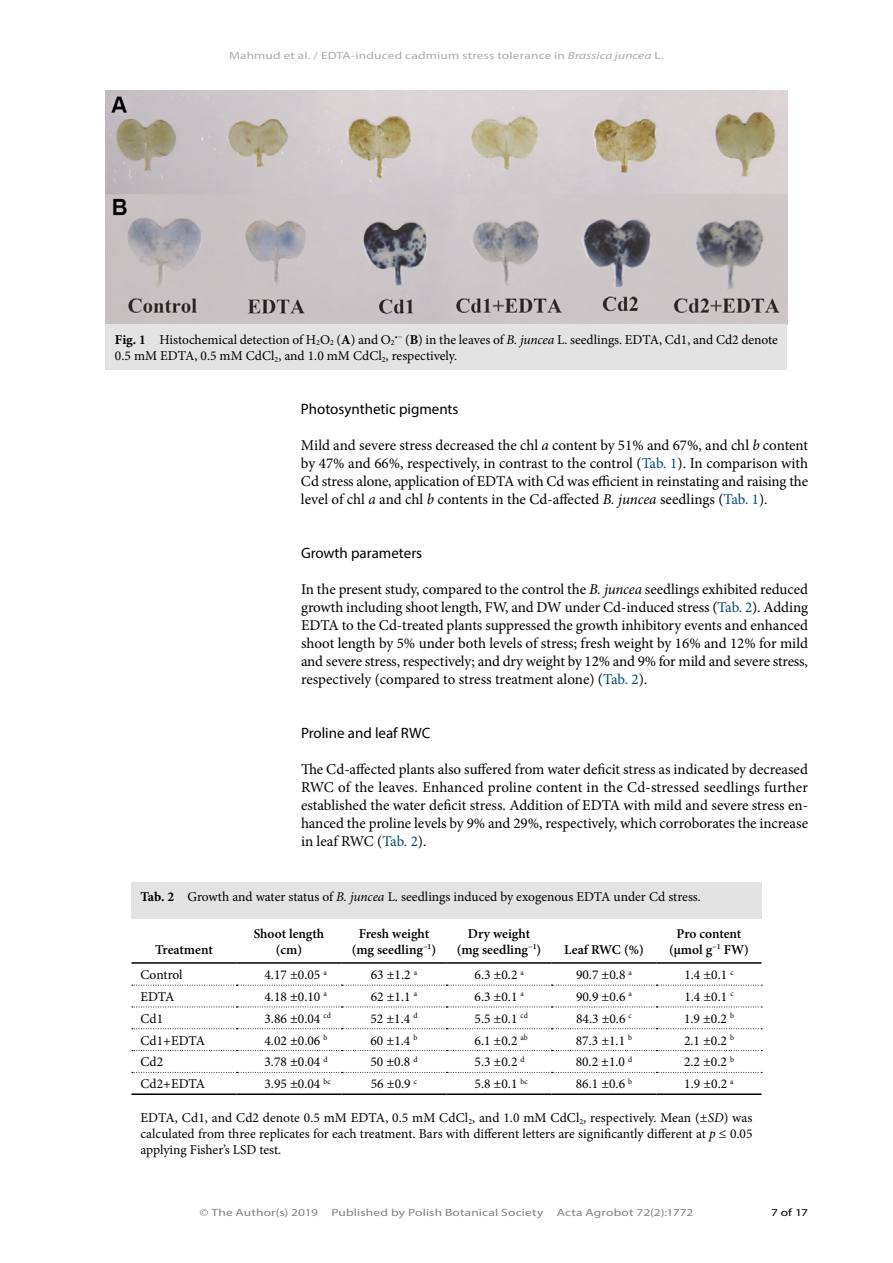
<style>
.page{position:relative;width:893px;height:1263px;background:#fff}
.page>*{position:absolute;margin:0;border:0;box-sizing:border-box;transform-origin:0 0}
.Body_text{font:15px/18px "Minion Pro";letter-spacing:-.005em;color:#000;text-align:justify}
.Subheader{font:15px "Myriad Pro";color:#000}
.Table_footer{font:13.5px/16.2px "Minion Pro";letter-spacing:-.005em;color:#000}
.Table_data___center{font:13.5px "Minion Pro";color:#000}
.Table_data___align_t{font:13.5px "Minion Pro";color:#000}
.Table_header___defau{font:600 13.5px/16.2px "Minion Pro";color:#000;text-align:center}
.Table_data___align_l{font:13.5px "Minion Pro";letter-spacing:-.005em;color:#000}
.t1{font:10.5px "Myriad Pro Regular 3";letter-spacing:.01em;color:#828282;scale:1.28 1}
.t2{font:10.5px "Myriad Pro Regular 3";letter-spacing:.01em;color:#aaa;scale:1.28 1}
.t3{font:10.5px "Myriad Pro";color:#000;scale:1.28 1}
.s1{font-family:"Myriad Pro";font-style:italic}
.s2{font-weight:700}
.s3{font-style:italic}
.s4{color:#004b6f}
</style>
<div class="page">
<img style="left:106px;top:90px;width:681px;height:234px">
<div style="left:106px;top:324px;width:681px;height:45px;background:#e2e3e2"></div>
<div style="left:131px;top:882px;width:630px;height:37px;background:#e2e3e2"></div>
<hr style="left:131px;top:962px;width:105px;height:2px;background:#000">
<hr style="left:236px;top:962px;width:105px;height:2px;background:#000">
<hr style="left:341px;top:962px;width:105px;height:2px;background:#000">
<hr style="left:446px;top:962px;width:105px;height:2px;background:#000">
<hr style="left:551px;top:962px;width:105px;height:2px;background:#000">
<hr style="left:656px;top:962px;width:105px;height:2px;background:#000">
<hr style="left:131px;top:1093px;width:105px;height:2px;background:#000">
<hr style="left:236px;top:1093px;width:105px;height:2px;background:#000">
<hr style="left:341px;top:1093px;width:105px;height:2px;background:#000">
<hr style="left:446px;top:1093px;width:105px;height:2px;background:#000">
<hr style="left:551px;top:1093px;width:105px;height:2px;background:#000">
<hr style="left:656px;top:1093px;width:105px;height:2px;background:#000">
<svg style="left:132px;top:985px;width:630px;height:1px"></svg>
<svg style="left:132px;top:1006px;width:630px;height:1px"></svg>
<svg style="left:132px;top:1028px;width:630px;height:1px"></svg>
<svg style="left:132px;top:1050px;width:630px;height:1px"></svg>
<svg style="left:132px;top:1072px;width:630px;height:1px"></svg>
<p class="t2" style="left:229px;top:49px;width:341px">Mahmud et al. / EDTA-induced cadmium stress tolerance in <span class="s1">Brassica juncea</span> L.</p>
<p class="Table_footer" style="left:115px;top:331px;width:664px"><span class="s2">Fig. 1</span> Histochemical detection of H<sub>2</sub>O<sub>2</sub> (<span class="s2">A</span>) and O<sub>2</sub><sup>•−</sup> (<span class="s2">B</span>) in the leaves of <span class="s3">B. juncea</span> L. seedlings. EDTA, Cd1, and Cd2 denote<br>0.5 mM EDTA, 0.5 mM CdCl<sub>2</sub>, and 1.0 mM CdCl<sub>2</sub>, respectively.</p>
<p class="Subheader" style="left:301px;top:400px;width:159px">Photosynthetic pigments</p>
<p class="Body_text" style="left:301px;top:436px;width:509px">Mild and severe stress decreased the chl <span class="s3">a</span> content by 51% and 67%, and chl <span class="s3">b</span> content by 47% and 66%, respectively, in contrast to the control (<span class="s4">Tab. 1</span>). In comparison with Cd stress alone, application of EDTA with Cd was efficient in reinstating and raising the level of chl <span class="s3">a</span> and chl <span class="s3">b</span> contents in the Cd-affected <span class="s3">B. juncea</span> seedlings (<span class="s4">Tab. 1</span>).</p>
<p class="Subheader" style="left:301px;top:544px;width:123px">Growth parameters</p>
<p class="Body_text" style="left:301px;top:580px;width:509px">In the present study, compared to the control the <span class="s3">B. juncea</span> seedlings exhibited reduced growth including shoot length, FW, and DW under Cd-induced stress (<span class="s4">Tab. 2</span>). Adding EDTA to the Cd-treated plants suppressed the growth inhibitory events and enhanced shoot length by 5% under both levels of stress; fresh weight by 16% and 12% for mild and severe stress, respectively; and dry weight by 12% and 9% for mild and severe stress, respectively (compared to stress treatment alone) (<span class="s4">Tab. 2</span>).</p>
<p class="Subheader" style="left:301px;top:724px;width:131px">Proline and leaf RWC</p>
<p class="Body_text" style="left:301px;top:760px;width:509px">The Cd-affected plants also suffered from water deficit stress as indicated by decreased RWC of the leaves. Enhanced proline content in the Cd-stressed seedlings further established the water deficit stress. Addition of EDTA with mild and severe stress en&shy;hanced the proline levels by 9% and 29%, respectively, which corroborates the increase in leaf RWC (<span class="s4">Tab. 2</span>).</p>
<p class="Table_footer" style="left:140px;top:888px;width:562px"><span class="s2">Tab. 2</span> Growth and water status of <span class="s3">B. juncea</span> L. seedlings induced by exogenous EDTA under Cd stress.</p>
<p class="Table_header___defau" style="left:155px;top:941px;width:59px">Treatment</p>
<p class="Table_header___defau" style="left:254px;top:925px;width:72px">Shoot length (cm)</p>
<p class="Table_header___defau" style="left:352px;top:925px;width:86px">Fresh weight (mg seedling<sup>−1</sup>)</p>
<p class="Table_header___defau" style="left:457px;top:925px;width:86px">Dry weight (mg seedling<sup>−1</sup>)</p>
<p class="Table_header___defau" style="left:564px;top:941px;width:81px">Leaf RWC (%)</p>
<p class="Table_header___defau" style="left:669px;top:925px;width:81px">Pro content (μmol g<sup>−1</sup> FW)</p>
<p class="Table_data___align_l" style="left:140px;top:966px;width:44px">Control</p>
<p class="Table_data___align_t" style="left:264px;top:966px;width:64px">4.17 ±0.05 <sup>a</sup></p>
<p class="Table_data___center" style="left:371px;top:966px;width:48px">63 ±1.2 <sup>a</sup></p>
<p class="Table_data___align_t" style="left:474px;top:966px;width:51px">6.3 ±0.2 <sup>a</sup></p>
<p class="Table_data___center" style="left:576px;top:966px;width:57px">90.7 ±0.8 <sup>a</sup></p>
<p class="Table_data___center" style="left:684px;top:966px;width:51px">1.4 ±0.1 <sup>c</sup></p>
<p class="Table_data___align_l" style="left:140px;top:987px;width:36px">EDTA</p>
<p class="Table_data___align_t" style="left:264px;top:987px;width:64px">4.18 ±0.10 <sup>a</sup></p>
<p class="Table_data___center" style="left:371px;top:987px;width:48px">62 ±1.1 <sup>a</sup></p>
<p class="Table_data___align_t" style="left:474px;top:987px;width:51px">6.3 ±0.1 <sup>a</sup></p>
<p class="Table_data___center" style="left:576px;top:987px;width:57px">90.9 ±0.6 <sup>a</sup></p>
<p class="Table_data___center" style="left:684px;top:987px;width:51px">1.4 ±0.1 <sup>c</sup></p>
<p class="Table_data___align_l" style="left:140px;top:1009px;width:24px">Cd1</p>
<p class="Table_data___align_t" style="left:264px;top:1009px;width:68px">3.86 ±0.04 <sup>cd</sup></p>
<p class="Table_data___center" style="left:370px;top:1009px;width:49px">52 ±1.4 <sup>d</sup></p>
<p class="Table_data___align_t" style="left:474px;top:1009px;width:55px">5.5 ±0.1 <sup>cd</sup></p>
<p class="Table_data___center" style="left:576px;top:1009px;width:57px">84.3 ±0.6 <sup>c</sup></p>
<p class="Table_data___center" style="left:684px;top:1009px;width:52px">1.9 ±0.2 <sup>b</sup></p>
<p class="Table_data___align_l" style="left:140px;top:1031px;width:66px">Cd1+EDTA</p>
<p class="Table_data___align_t" style="left:264px;top:1031px;width:64px">4.02 ±0.06 <sup>b</sup></p>
<p class="Table_data___center" style="left:370px;top:1031px;width:48px">60 ±1.4 <sup>b</sup></p>
<p class="Table_data___align_t" style="left:474px;top:1031px;width:55px">6.1 ±0.2 <sup>ab</sup></p>
<p class="Table_data___center" style="left:576px;top:1031px;width:58px">87.3 ±1.1 <sup>b</sup></p>
<p class="Table_data___center" style="left:684px;top:1031px;width:52px">2.1 ±0.2 <sup>b</sup></p>
<p class="Table_data___align_l" style="left:140px;top:1053px;width:24px">Cd2</p>
<p class="Table_data___align_t" style="left:264px;top:1053px;width:65px">3.78 ±0.04 <sup>d</sup></p>
<p class="Table_data___center" style="left:370px;top:1053px;width:49px">50 ±0.8 <sup>d</sup></p>
<p class="Table_data___align_t" style="left:474px;top:1053px;width:52px">5.3 ±0.2 <sup>d</sup></p>
<p class="Table_data___center" style="left:576px;top:1053px;width:58px">80.2 ±1.0 <sup>d</sup></p>
<p class="Table_data___center" style="left:684px;top:1053px;width:52px">2.2 ±0.2 <sup>b</sup></p>
<p class="Table_data___align_l" style="left:140px;top:1075px;width:66px">Cd2+EDTA</p>
<p class="Table_data___align_t" style="left:264px;top:1075px;width:68px">3.95 ±0.04 <sup>bc</sup></p>
<p class="Table_data___center" style="left:371px;top:1075px;width:48px">56 ±0.9 <sup>c</sup></p>
<p class="Table_data___align_t" style="left:474px;top:1075px;width:55px">5.8 ±0.1 <sup>bc</sup></p>
<p class="Table_data___center" style="left:576px;top:1075px;width:58px">86.1 ±0.6 <sup>b</sup></p>
<p class="Table_data___center" style="left:684px;top:1075px;width:51px">1.9 ±0.2 <sup>a</sup></p>
<p class="Table_footer" style="left:140px;top:1110px;width:614px;text-align:justify">EDTA, Cd1, and Cd2 denote 0.5 mM EDTA, 0.5 mM CdCl<sub>2</sub>, and 1.0 mM CdCl<sub>2</sub>, respectively. Mean (±<span class="s3">SD</span>) was calculated from three replicates for each treatment. Bars with different letters are significantly different at <span class="s3">p</span> ≤ 0.05 applying Fisher’s LSD test.</p>
<p class="t1" style="left:199px;top:1205px;width:94px">© The Author(s) 2019</p>
<p class="t1" style="left:331px;top:1205px;width:167px">Published by Polish Botanical Society</p>
<p class="t1" style="left:557px;top:1205px;width:108px">Acta Agrobot 72(2):1772</p>
<p class="t3" style="left:771px;top:1205px;width:30px">7 of 17</p>
</div>
